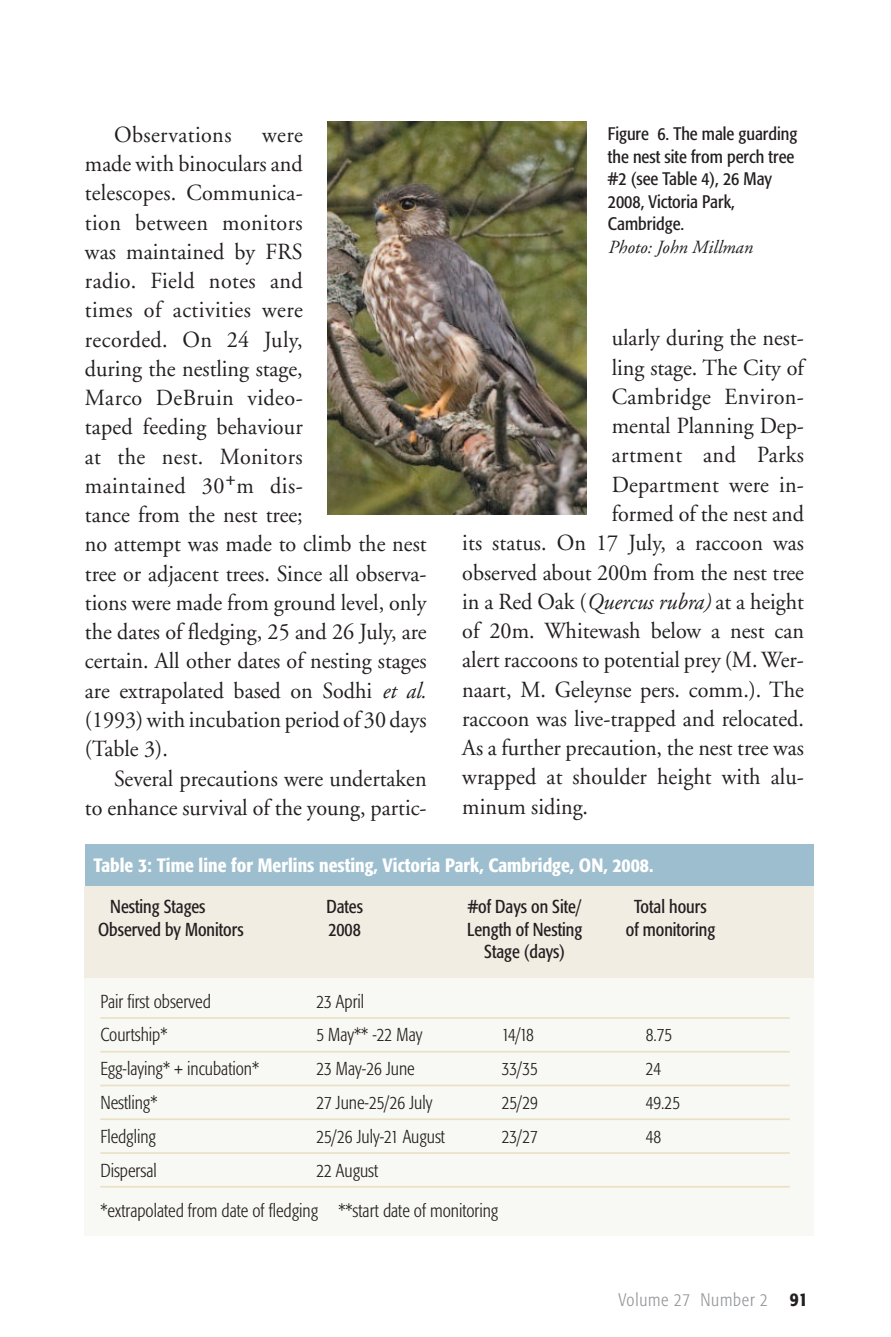
<style>
.page{position:relative;width:891px;height:1337px;background:#fff}
.page>*{position:absolute;margin:0;border:0;box-sizing:border-box;transform-origin:0 0}
.t1{font:22.95px/29.2px "Adobe Garamond";color:#231f20;scale:.96 1}
.t2{font:22.95px "Adobe Garamond";letter-spacing:.02em;color:#231f20;scale:.96 1}
.t3{font:500 condensed 19.12px "Formata";color:#fff}
.t4{font:300 condensed 18.45px/40.5px "Formata";color:#231f20;scale:.96 1}
.t5{font:condensed 18.45px "Formata";color:#231f20;scale:.96 1}
.t6{font:italic 18.45px "Adobe Garamond";color:#231f20}
.t7{font:condensed 18px/22.5px "Formata";color:#231f20}
.t8{font:300 condensed 18px "Formata";letter-spacing:.045em;color:#939598}
.s1{font-style:italic}
.s2{font-weight:500;font-size:19.12px;color:#231f20}
</style>
<div class="page">
<img style="left:328px;top:121px;width:259px;height:394px">
<div style="left:85px;top:977px;width:729px;height:258px;background:#f8f8f4"></div>
<hr style="left:100px;top:1017px;width:690px;height:1px;background:#eae1c5">
<hr style="left:100px;top:1051px;width:690px;height:1px;background:#eae1c5">
<hr style="left:100px;top:1084px;width:690px;height:2px;background:#eae1c5">
<hr style="left:100px;top:1118px;width:690px;height:2px;background:#eae1c5">
<hr style="left:100px;top:1152px;width:690px;height:1px;background:#eae1c5">
<hr style="left:100px;top:1186px;width:690px;height:1px;background:#eae1c5">
<div style="left:85px;top:844px;width:729px;height:42px;background:#9dbece"></div>
<div style="left:85px;top:885px;width:729px;height:92px;background:#f2ede3"></div>
<p class="t2" style="left:114px;top:125px;width:124px">Observations</p>
<p class="t1" style="left:85px;top:122px;width:357px;text-indent:177px">were<br>made with binoculars and<br>telescopes. Communica-<br>tion between monitors<br>was maintained by FRS<br>radio. Field notes and<br>times of activities were<br>recorded. On 24 July,<br>during the nestling stage,<br>Marco DeBruin video-<br>taped feeding behaviour<br>at the nest. Monitors<br>maintained 30+m dis-<br>tance from the nest tree;<br>no attempt was made to climb the nest tree or adjacent trees. Since all observa&shy;tions were made from ground level, only the dates of fledging, 25 and 26 July, are certain. All other dates of nesting stages are extrapolated based on Sodhi <span class="s1">et al. </span>(1993) with incubation period of 30 days (Table 3).</p>
<p class="t1" style="left:85px;top:765px;width:357px;text-align:right">Several precautions were undertaken<br>to enhance survival of the young, partic-</p>
<p class="t7" style="left:608px;top:124px;width:191px">Figure 6. The male guarding the nest site from perch tree #2 (see Table 4), 26 May<br>2008, Victoria Park,<br>Cambridge.</p>
<p class="t6" style="left:608px;top:240px;width:146px">Photo: John Millman</p>
<p class="t1" style="left:612px;top:325px;width:202px">ularly during the nest-</p>
<p class="t1" style="left:612px;top:355px;width:202px">ling stage. The City of</p>
<p class="t2" style="left:612px;top:387px;width:202px">Cambridge Environ-</p>
<p class="t1" style="left:612px;top:413px;width:202px">mental Planning Dep-</p>
<p class="t2" style="left:612px;top:446px;width:202px">artment and Parks</p>
<p class="t1" style="left:612px;top:472px;width:202px">Department were in-</p>
<p class="t1" style="left:612px;top:501px;width:202px">formed of the nest and</p>
<p class="t1" style="left:462px;top:530px;width:357px">its status. On 17 July, a raccoon was</p>
<p class="t1" style="left:462px;top:559px;width:357px">observed about 200m from the nest tree</p>
<p class="t1" style="left:462px;top:589px;width:357px">in a Red Oak (<span class="s1">Quercus rubra)</span> at a height</p>
<p class="t1" style="left:462px;top:618px;width:357px">of 20m. Whitewash below a nest can</p>
<p class="t1" style="left:462px;top:647px;width:357px">alert raccoons to potential prey (M. Wer-</p>
<p class="t1" style="left:462px;top:676px;width:357px">naart, M. Geleynse pers. comm.). The</p>
<p class="t1" style="left:462px;top:706px;width:357px">raccoon was live-trapped and relocated.</p>
<p class="t1" style="left:462px;top:735px;width:357px">As a further precaution, the nest tree was</p>
<p class="t1" style="left:462px;top:764px;width:357px">wrapped at shoulder height with alu-</p>
<p class="t1" style="left:462px;top:793px;width:133px">minum siding.</p>
<p class="t3" style="left:94px;top:858px;width:561px">Table 3: Time line for Merlins nesting, Victoria Park, Cambridge, ON, 2008.</p>
<p class="t5" style="left:110px;top:899px;width:101px">Nesting Stages</p>
<p class="t5" style="left:326px;top:899px;width:40px">Dates</p>
<p class="t5" style="left:468px;top:899px;width:120px">#of Days on Site/</p>
<p class="t5" style="left:634px;top:899px;width:77px">Total hours</p>
<p class="t5" style="left:98px;top:921px;width:153px">Observed by Monitors</p>
<p class="t5" style="left:328px;top:921px;width:35px">2008</p>
<p class="t5" style="left:467px;top:921px;width:121px">Length of Nesting</p>
<p class="t5" style="left:626px;top:921px;width:95px">of monitoring</p>
<p class="t5" style="left:484px;top:944px;width:86px">Stage (days)</p>
<p class="t4" style="left:100px;top:982px;width:117px">Pair first observed</p>
<p class="t4" style="left:316px;top:982px;width:51px">23 April</p>
<p class="t4" style="left:100px;top:1016px;width:71px">Courtship*</p>
<p class="t4" style="left:316px;top:1016px;width:112px">5 May** -22 May</p>
<p class="t4" style="left:502px;top:1016px;width:35px">14/18</p>
<p class="t4" style="left:646px;top:1016px;width:29px">8.75</p>
<p class="t4" style="left:100px;top:1050px;width:167px">Egg-laying* + incubation*</p>
<p class="t4" style="left:316px;top:1050px;width:104px">23 May-26 June</p>
<p class="t4" style="left:502px;top:1050px;width:39px">33/35</p>
<p class="t4" style="left:646px;top:1050px;width:18px">24</p>
<p class="t4" style="left:100px;top:1083px;width:61px">Nestling*</p>
<p class="t4" style="left:316px;top:1083px;width:122px">27 June-25/26 July</p>
<p class="t4" style="left:502px;top:1083px;width:39px">25/29</p>
<p class="t4" style="left:646px;top:1083px;width:37px">49.25</p>
<p class="t4" style="left:100px;top:1117px;width:59px">Fledgling</p>
<p class="t4" style="left:316px;top:1117px;width:136px">25/26 July-21 August</p>
<p class="t4" style="left:502px;top:1117px;width:39px">23/27</p>
<p class="t4" style="left:646px;top:1117px;width:18px">48</p>
<p class="t4" style="left:100px;top:1151px;width:60px">Dispersal</p>
<p class="t4" style="left:100px;top:1151px;width:416px;text-indent:216px">22 August<br>*extrapolated from date of fledging **start date of monitoring</p>
<p class="t8" style="left:619px;top:1292px;width:191px">Volume 27 Number 2 <span class="s2">91</span></p>
</div>
